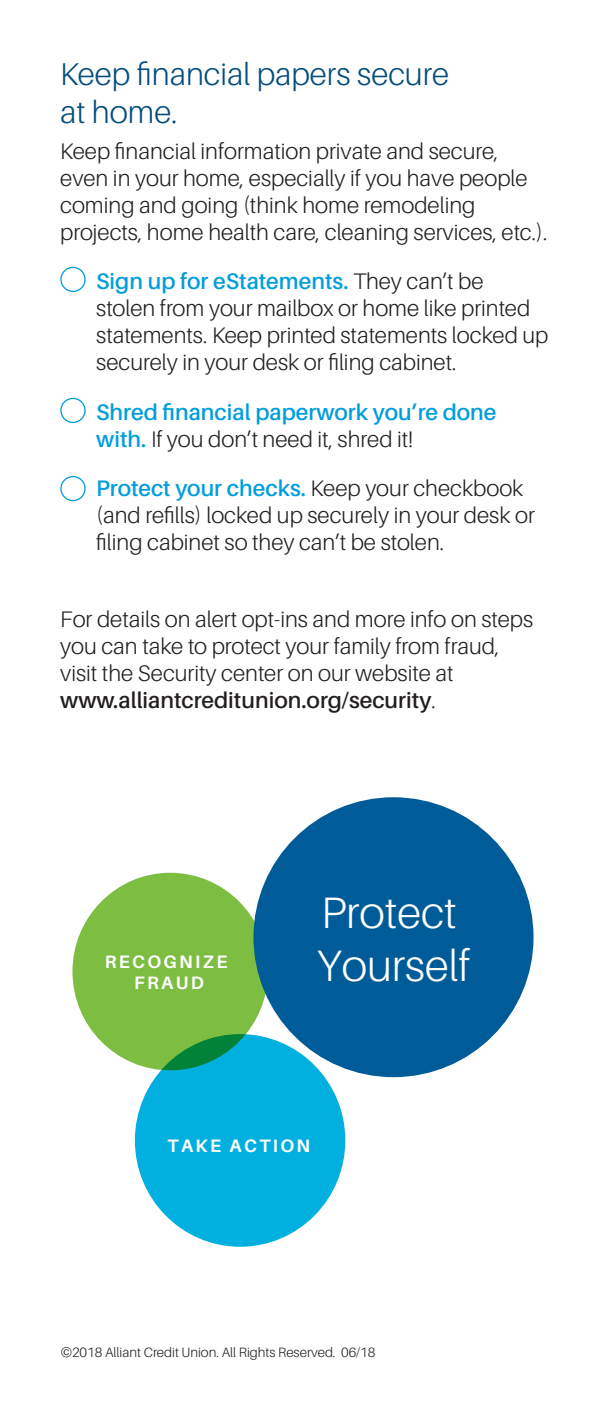
<style>
.page{position:relative;width:608px;height:1418px;background:#fff}
.page>*{position:absolute;margin:0;border:0;box-sizing:border-box;transform-origin:0 0}
.t1{font:300 44.1px/52.9px "Aileron";color:#fff}
.t2{font:300 31.5px/37.8px "Aileron";color:#044d7c}
.t3{font:300 22.5px/27px "Aileron";color:#231f20}
.t4{font:600 22.5px/27px "Aileron";color:#009ddc}
.t5{font:700 18px/21.6px "Aileron";letter-spacing:.13em;color:#fff;text-align:center}
.t6{font:300 13.5px "Aileron";color:#231f20}
.s1{font-weight:600;color:#009ddc}
.s2{font-weight:300;color:#231f20}
.s3{font-weight:600}
</style>
<div class="page">
<div style="left:60px;top:267px;width:26px;height:25px;border:1px solid #009ddc;border-radius:50%"></div>
<div style="left:60px;top:398px;width:26px;height:25px;border:1px solid #009ddc;border-radius:50%"></div>
<div style="left:60px;top:476px;width:26px;height:25px;border:1px solid #009ddc;border-radius:50%"></div>
<div style="left:72px;top:872px;width:196px;height:198px;background:#7dbd41;border-radius:50%"></div>
<div style="left:253px;top:797px;width:280px;height:280px;background:#005c98;border-radius:50%"></div>
<div style="left:135px;top:1034px;width:210px;height:212px;background:#02b0e0;border-radius:50%"></div>
<h2 class="t2" style="left:60px;top:55px;width:390px">Keep financial papers secure at home.</h2>
<p class="t3" style="left:60px;top:138px;width:488px">Keep financial information private and secure, even in your home, especially if you have people coming and going (think home remodeling projects, home health care, cleaning services, etc.).</p>
<p class="t3" style="left:96px;top:268px;width:453px"><span class="s1">Sign up for eStatements.</span> They can’t be<br>stolen from your mailbox or home like printed statements. Keep printed statements locked up securely in your desk or filing cabinet.</p>
<p class="t4" style="left:96px;top:399px;width:402px">Shred financial paperwork you’re done with. <span class="s2">If you don’t need it, shred it!</span></p>
<p class="t3" style="left:96px;top:475px;width:440px"><span class="s1">Protect your checks.</span> Keep your checkbook (and refills) locked up securely in your desk or filing cabinet so they can’t be stolen.</p>
<p class="t3" style="left:60px;top:606px;width:474px">For details on alert opt-ins and more info on steps you can take to protect your family from fraud, visit the Security center on our website at <span class="s3">www.alliantcreditunion.org/security</span>.</p>
<p class="t5" style="left:105px;top:950px;width:124px">RECOGNIZE<br>FRAUD</p>
<h1 class="t1" style="left:316px;top:886px;width:155px">Protect<br>Yourself</h1>
<p class="t5" style="left:167px;top:1135px;width:144px">TAKE ACTION</p>
<p class="t6" style="left:61px;top:1344px;width:316px">©2018 Alliant Credit Union. All Rights Reserved. 06/18</p>
</div>
